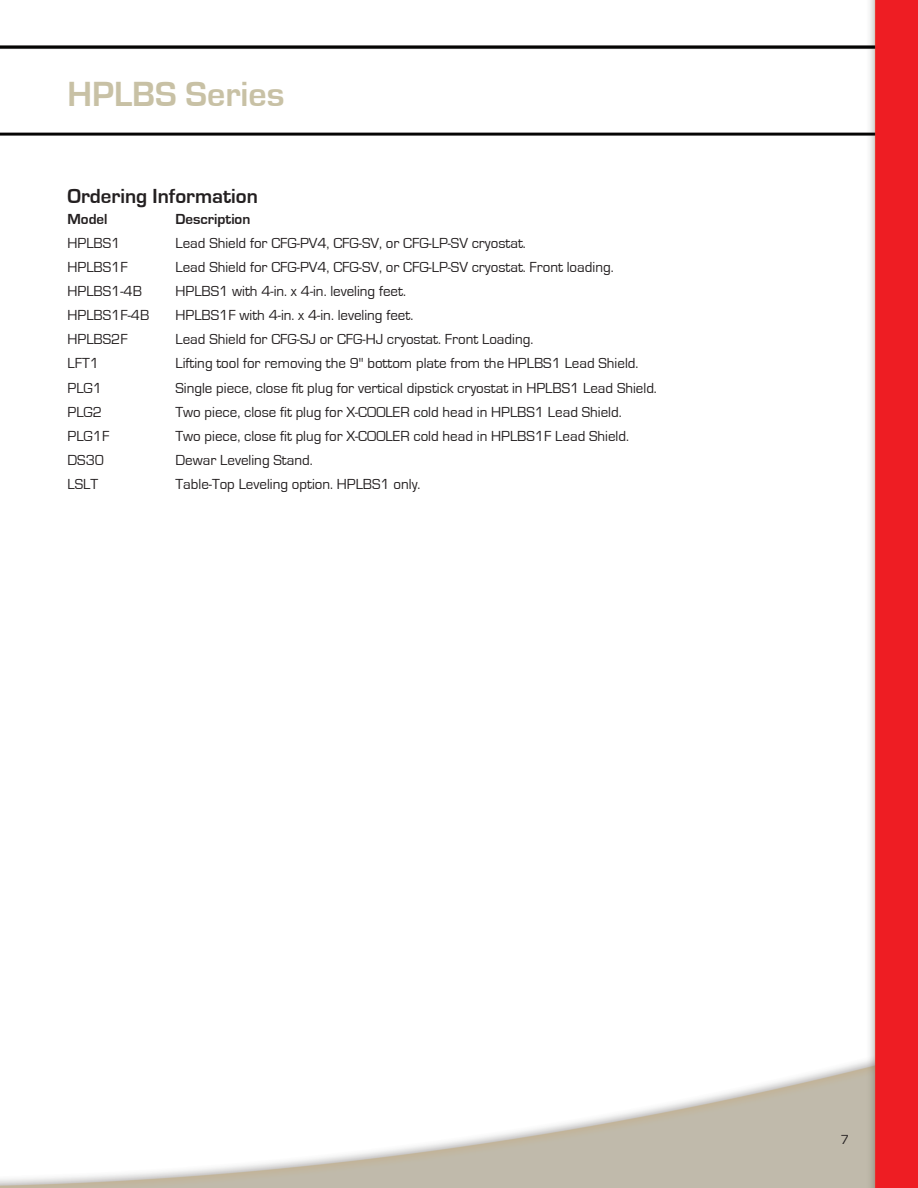
<style>
.page{position:relative;width:918px;height:1188px;background:#fff}
.page>*{position:absolute;margin:0;border:0;box-sizing:border-box;transform-origin:0 0}
.t1{font:700 36px "Eurostile";color:#c8c1a5}
.t2{font:700 21px "Eurostile";color:#231f20}
.t3{font:15px "Eurostile";color:#231f20}
.t4{font:700 15px "Eurostile";color:#231f20}
.t5{font:13.5px "Eurostile";color:#231f20}
</style>
<div class="page">
<img style="left:0;top:0;width:918px;height:1188px">
<h1 class="t1" style="left:68px;top:82px;width:219px">HPLBS Series</h1>
<h2 class="t2" style="left:68px;top:189px;width:192px">Ordering Information</h2>
<p class="t4" style="left:68px;top:214px;width:42px">Model</p>
<p class="t4" style="left:176px;top:214px;width:76px">Description</p>
<p class="t3" style="left:68px;top:238px;width:54px">HPLBS1</p>
<p class="t3" style="left:175px;top:238px;width:352px">Lead Shield for CFG-PV4, CFG-SV, or CFG-LP-SV cryostat.</p>
<p class="t3" style="left:68px;top:262px;width:62px">HPLBS1F</p>
<p class="t3" style="left:175px;top:262px;width:440px">Lead Shield for CFG-PV4, CFG-SV, or CFG-LP-SV cryostat. Front loading.</p>
<p class="t3" style="left:68px;top:286px;width:76px">HPLBS1-4B</p>
<p class="t3" style="left:176px;top:286px;width:232px">HPLBS1 with 4-in. x 4-in. leveling feet.</p>
<p class="t3" style="left:68px;top:310px;width:83px">HPLBS1F-4B</p>
<p class="t3" style="left:175px;top:310px;width:239px">HPLBS1F with 4-in. x 4-in. leveling feet.</p>
<p class="t3" style="left:68px;top:334px;width:62px">HPLBS2F</p>
<p class="t3" style="left:176px;top:334px;width:359px">Lead Shield for CFG-SJ or CFG-HJ cryostat. Front Loading.</p>
<p class="t3" style="left:68px;top:358px;width:33px">LFT1</p>
<p class="t3" style="left:176px;top:358px;width:464px">Lifting tool for removing the 9" bottom plate from the HPLBS1 Lead Shield.</p>
<p class="t3" style="left:68px;top:382px;width:36px">PLG1</p>
<p class="t3" style="left:175px;top:382px;width:483px">Single piece, close fit plug for vertical dipstick cryostat in HPLBS1 Lead Shield.</p>
<p class="t3" style="left:68px;top:406px;width:36px">PLG2</p>
<p class="t3" style="left:175px;top:406px;width:448px">Two piece, close fit plug for X-COOLER cold head in HPLBS1 Lead Shield.</p>
<p class="t3" style="left:68px;top:430px;width:43px">PLG1F</p>
<p class="t3" style="left:175px;top:430px;width:455px">Two piece, close fit plug for X-COOLER cold head in HPLBS1F Lead Shield.</p>
<p class="t3" style="left:68px;top:454px;width:38px">DS30</p>
<p class="t3" style="left:176px;top:454px;width:139px">Dewar Leveling Stand.</p>
<p class="t3" style="left:68px;top:479px;width:32px">LSLT</p>
<p class="t3" style="left:175px;top:479px;width:246px">Table-Top Leveling option. HPLBS1 only.</p>
<p class="t5" style="left:841px;top:1135px;width:10px">7</p>
</div>
